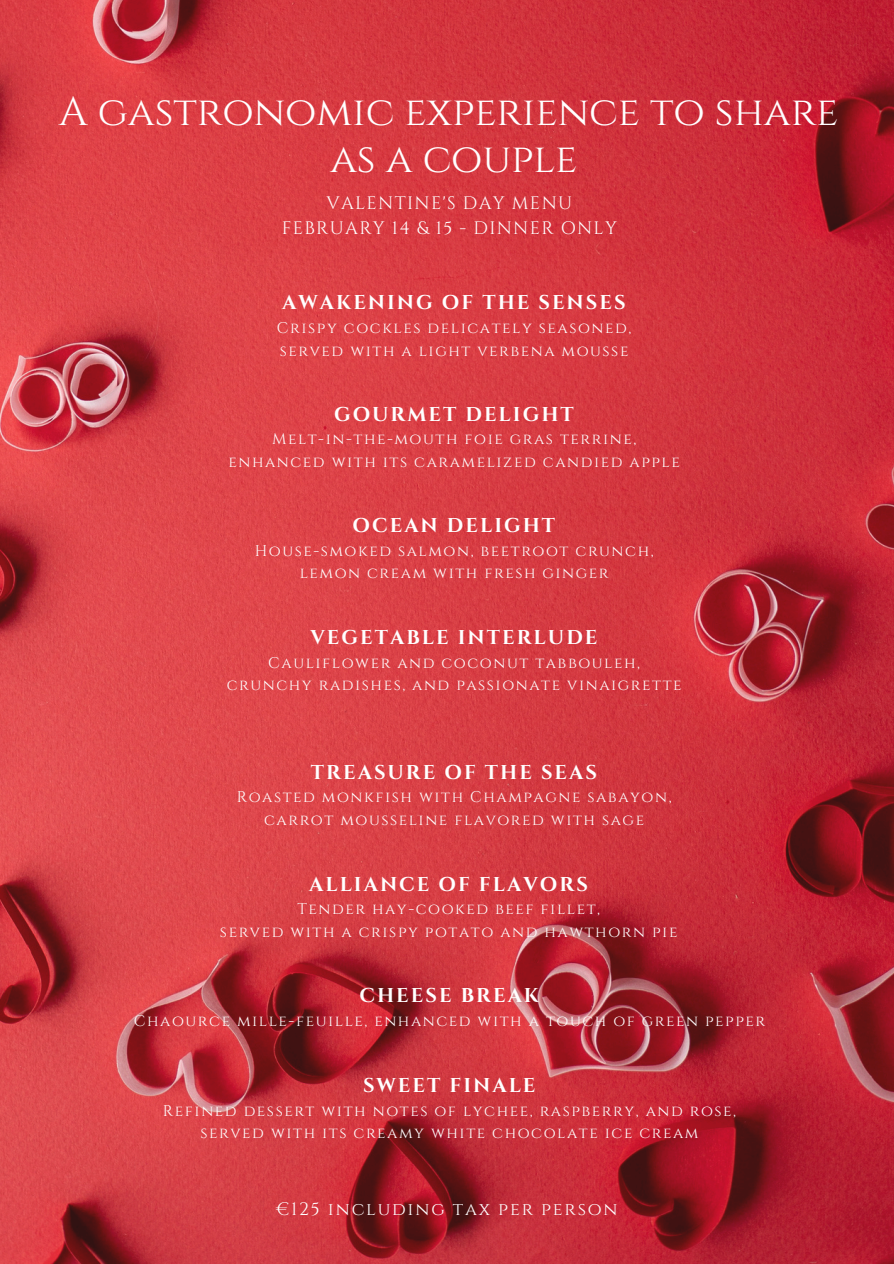
<style>
.page{position:relative;width:894px;height:1264px;background:#fff}
.page>*{position:absolute;margin:0;border:0;box-sizing:border-box;transform-origin:0 0}
.t1{font:40.5px/47.2px "Cinzel";color:#fff;text-align:center}
.t2{font:700 19.95px "Cinzel";letter-spacing:.1em;color:#fff}
.t3{font:18px/24.8px "Cinzel";letter-spacing:.075em;color:#fff;text-align:center}
.t4{font:18px "Cinzel";letter-spacing:.1em;color:#fff}
.t5{font:15.45px "Cinzel";letter-spacing:.1em;color:#fff}
</style>
<div class="page">
<img style="left:0;top:0;width:893px;height:1263px">
<p class="t1" style="left:59px;top:89px;width:780px">A gastronomic experience to share as a couple</p>
<p class="t3" style="left:281px;top:191px;width:336px">VALENTINE'S DAY MENU<br>FEBRUARY 14 &amp; 15 - DINNER ONLY</p>
<p class="t2" style="left:282px;top:290px;width:345px">AWAKENING OF THE SENSES</p>
<h1 class="t5" style="left:277px;top:318px;width:356px">Crispy cockles delicately seasoned,</h1>
<h2 class="t5" style="left:280px;top:340px;width:350px">served with a light verbena mousse</h2>
<p class="t2" style="left:334px;top:401px;width:241px">GOURMET DELIGHT</p>
<p class="t5" style="left:272px;top:429px;width:365px">Melt-in-the-mouth foie gras terrine,</p>
<p class="t5" style="left:228px;top:452px;width:453px">enhanced with its caramelized candied apple</p>
<p class="t2" style="left:352px;top:513px;width:204px">OCEAN DELIGHT</p>
<p class="t5" style="left:254px;top:541px;width:400px">House-smoked salmon, beetroot crunch,</p>
<p class="t5" style="left:299px;top:563px;width:310px">lemon cream with fresh ginger</p>
<p class="t2" style="left:310px;top:624px;width:288px">VEGETABLE INTERLUDE</p>
<p class="t5" style="left:268px;top:652px;width:373px">Cauliflower and coconut tabbouleh,</p>
<p class="t5" style="left:227px;top:675px;width:456px">crunchy radishes, and passionate vinaigrette</p>
<p class="t2" style="left:311px;top:759px;width:287px">TREASURE OF THE SEAS</p>
<p class="t5" style="left:237px;top:787px;width:436px">Roasted monkfish with Champagne sabayon,</p>
<p class="t5" style="left:264px;top:809px;width:381px">carrot mousseline flavored with sage</p>
<p class="t2" style="left:309px;top:871px;width:280px">ALLIANCE OF FLAVORS</p>
<p class="t5" style="left:297px;top:899px;width:304px">Tender hay-cooked beef fillet,</p>
<p class="t5" style="left:220px;top:921px;width:459px">served with a crispy potato and hawthorn pie</p>
<p class="t2" style="left:359px;top:983px;width:181px">CHEESE BREAK</p>
<p class="t5" style="left:134px;top:1011px;width:632px">Chaource mille-feuille, enhanced with a touch of green pepper</p>
<p class="t2" style="left:363px;top:1072px;width:174px">SWEET FINALE</p>
<p class="t5" style="left:163px;top:1100px;width:574px">Refined dessert with notes of lychee, raspberry, and rose,</p>
<p class="t5" style="left:200px;top:1122px;width:499px">served with its creamy white chocolate ice cream</p>
<p class="t4" style="left:276px;top:1197px;width:343px">€125 including tax per person</p>
</div>
